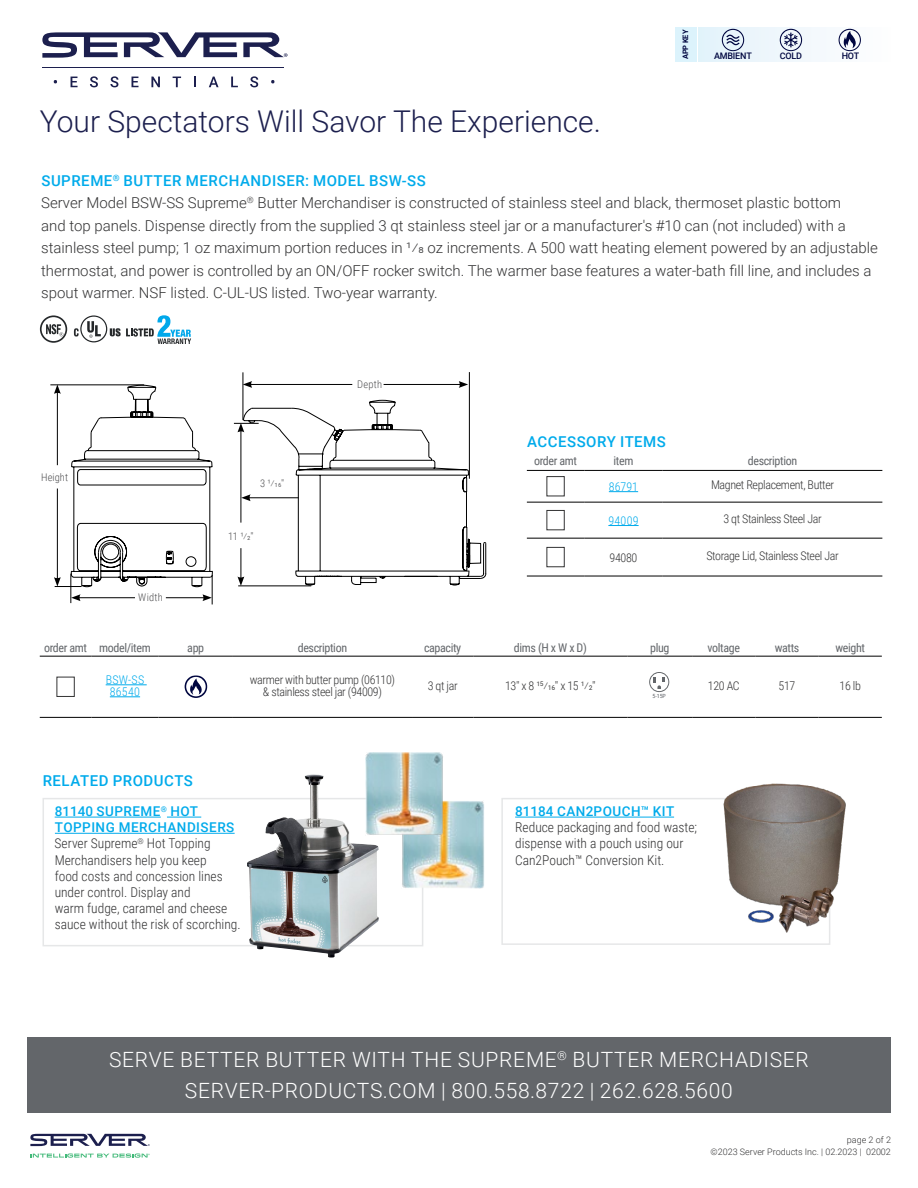
<style>
.page{position:relative;width:918px;height:1188px;background:#fff}
.page>*{position:absolute;margin:0;border:0;box-sizing:border-box;transform-origin:0 0}
.t1{font:300 30px "Roboto";color:#1c1f4e}
.t2{font:300 21px/30.3px "Roboto";letter-spacing:.035em;color:#fff;text-align:center}
.t3{font:300 15px/22.5px "Roboto";color:#333334}
.t4{font:500 15px "Roboto";letter-spacing:.035em;color:#00abeb}
.t5{font:300 13.5px/16.2px "Roboto Condensed";color:#333334}
.t6{font:500 13.5px/16.2px "Roboto";letter-spacing:.035em;color:#00abeb}
.t7{font:300 12px/12px "Roboto Condensed";letter-spacing:-.03em;color:#333334;text-align:center}
.t8{font:12px "Roboto Condensed";letter-spacing:-.03em;color:#63666a}
.t9{font:300 12px/12px "Roboto Condensed";letter-spacing:.02em;color:#00abeb;text-align:center}
.t10{font:300 10.5px "Roboto Condensed";letter-spacing:.02em;color:#505052}
.t11{font:300 9px/12px "Roboto";color:#333334;text-align:right}
.t12{font:500 9px "Roboto";letter-spacing:-.025em;color:#000640}
.t13{font:700 7.5px "Roboto";letter-spacing:-.02em;color:#000640}
.t14{font:5.7px "Roboto Condensed";color:#61646a;scale:1.05 1}
.s1{font-weight:500;color:#00abeb}
</style>
<div class="page">
<hr style="left:43px;top:67px;width:241px;height:1px;background:#1c1f4e">
<svg style="left:71px;top:77px;width:7px;height:10px"></svg>
<svg style="left:90px;top:76px;width:8px;height:11px"></svg>
<svg style="left:110px;top:76px;width:8px;height:11px"></svg>
<svg style="left:132px;top:77px;width:7px;height:10px"></svg>
<svg style="left:151px;top:77px;width:9px;height:10px"></svg>
<svg style="left:173px;top:77px;width:8px;height:10px"></svg>
<svg style="left:194px;top:77px;width:2px;height:10px"></svg>
<svg style="left:209px;top:77px;width:10px;height:10px"></svg>
<svg style="left:231px;top:77px;width:7px;height:10px"></svg>
<svg style="left:250px;top:76px;width:8px;height:11px"></svg>
<svg style="left:43px;top:32px;width:244px;height:26px"></svg>
<svg style="left:30px;top:1134px;width:120px;height:12px"></svg>
<svg style="left:30px;top:1153px;width:120px;height:5px"></svg>
<hr style="left:40px;top:656px;width:51px;height:1px;background:#000">
<hr style="left:91px;top:656px;width:68px;height:1px;background:#000">
<hr style="left:159px;top:656px;width:74px;height:1px;background:#000">
<hr style="left:233px;top:656px;width:179px;height:1px;background:#000">
<hr style="left:473px;top:656px;width:154px;height:1px;background:#000">
<hr style="left:627px;top:656px;width:65px;height:1px;background:#000">
<hr style="left:40px;top:717px;width:51px;height:1px;background:#000">
<hr style="left:91px;top:717px;width:68px;height:1px;background:#000">
<hr style="left:159px;top:717px;width:74px;height:1px;background:#000">
<hr style="left:233px;top:717px;width:179px;height:1px;background:#000">
<hr style="left:473px;top:717px;width:154px;height:1px;background:#000">
<hr style="left:627px;top:717px;width:65px;height:1px;background:#000">
<hr style="left:692px;top:656px;width:63px;height:1px;background:#000">
<hr style="left:755px;top:656px;width:64px;height:1px;background:#000">
<hr style="left:819px;top:656px;width:63px;height:1px;background:#000">
<hr style="left:692px;top:717px;width:63px;height:1px;background:#000">
<hr style="left:755px;top:717px;width:64px;height:1px;background:#000">
<hr style="left:819px;top:717px;width:63px;height:1px;background:#000">
<hr style="left:412px;top:656px;width:61px;height:1px;background:#000">
<hr style="left:412px;top:717px;width:61px;height:1px;background:#000">
<div style="left:57px;top:677px;width:18px;height:20px;border:1px solid #333334"></div>
<hr style="left:106px;top:685px;width:41px;height:1px;background:#00abeb">
<hr style="left:110px;top:697px;width:30px;height:1px;background:#00abeb">
<svg style="left:184px;top:675px;width:23px;height:23px"></svg>
<svg style="left:649px;top:672px;width:20px;height:20px"></svg>
<div style="left:27px;top:1037px;width:864px;height:76px;background:#63666a"></div>
<hr style="left:527px;top:470px;width:57px;height:1px;background:#000">
<hr style="left:584px;top:470px;width:79px;height:1px;background:#000">
<hr style="left:663px;top:470px;width:219px;height:1px;background:#000">
<hr style="left:527px;top:502px;width:57px;height:1px;background:#000">
<hr style="left:584px;top:502px;width:79px;height:1px;background:#000">
<hr style="left:663px;top:502px;width:219px;height:1px;background:#000">
<hr style="left:527px;top:538px;width:57px;height:1px;background:#000">
<hr style="left:584px;top:538px;width:79px;height:1px;background:#000">
<hr style="left:663px;top:538px;width:219px;height:1px;background:#000">
<hr style="left:527px;top:576px;width:57px;height:1px;background:#000">
<hr style="left:584px;top:576px;width:79px;height:1px;background:#000">
<hr style="left:663px;top:576px;width:219px;height:1px;background:#000">
<div style="left:547px;top:476px;width:18px;height:20px;border:1px solid #333334"></div>
<svg style="left:609px;top:491px;width:29px;height:1px"></svg>
<div style="left:547px;top:510px;width:18px;height:20px;border:1px solid #333334"></div>
<hr style="left:608px;top:525px;width:31px;height:1px;background:#00abeb">
<div style="left:547px;top:547px;width:18px;height:20px;border:1px solid #333334"></div>
<div style="left:699px;top:27px;width:192px;height:35px;background:linear-gradient(to right,#e3f2fa,#fefdfe)"></div>
<div style="left:675px;top:27px;width:21px;height:35px;background:#dcf3fc"></div>
<svg style="left:780px;top:29px;width:22px;height:22px"></svg>
<svg style="left:722px;top:29px;width:22px;height:22px"></svg>
<svg style="left:839px;top:29px;width:22px;height:22px"></svg>
<svg style="left:40px;top:315px;width:27px;height:28px"></svg>
<svg style="left:74px;top:315px;width:117px;height:29px"></svg>
<div style="left:43px;top:798px;width:380px;height:148px;border:2px solid #e6e7e8"></div>
<hr style="left:55px;top:817px;width:106px;height:1px;background:#00abeb">
<hr style="left:167px;top:817px;width:34px;height:1px;background:#00abeb">
<hr style="left:55px;top:833px;width:180px;height:1px;background:#00abeb">
<div style="left:501px;top:798px;width:329px;height:147px;border:2px solid #e6e7e8"></div>
<hr style="left:515px;top:817px;width:159px;height:1px;background:#00abeb">
<img style="left:709px;top:783px;width:137px;height:162px">
<img style="left:402px;top:800px;width:82px;height:89px">
<img style="left:247px;top:774px;width:132px;height:184px">
<img style="left:365px;top:752px;width:78px;height:84px">
<hr style="left:50px;top:385px;width:94px;height:1px;background:#000">
<svg style="left:54px;top:385px;width:159px;height:219px"></svg>
<hr style="left:243px;top:372px;width:1px;height:48px;background:#000">
<hr style="left:384px;top:384px;width:77px;height:1px;background:#000">
<svg style="left:459px;top:381px;width:9px;height:7px"></svg>
<hr style="left:250px;top:384px;width:102px;height:1px;background:#000">
<svg style="left:243px;top:381px;width:9px;height:7px"></svg>
<hr style="left:469px;top:372px;width:1px;height:107px;background:#000">
<hr style="left:241px;top:430px;width:1px;height:93px;background:#000">
<svg style="left:234px;top:423px;width:9px;height:9px"></svg>
<hr style="left:241px;top:548px;width:1px;height:31px;background:#000">
<svg style="left:238px;top:576px;width:5px;height:10px"></svg>
<hr style="left:238px;top:586px;width:73px;height:1px;background:#000">
<svg style="left:243px;top:400px;width:244px;height:186px"></svg>
<h1 class="t1" style="left:40px;top:100px;width:563px">Your Spectators Will Savor The Experience.</h1>
<p class="t13" style="left:680px;top:59px;width:31px;rotate:-90deg">APP KEY</p>
<p class="t12" style="left:714px;top:49px;width:39px">AMBIENT</p>
<p class="t12" style="left:780px;top:49px;width:24px">COLD</p>
<p class="t12" style="left:842px;top:49px;width:19px">HOT</p>
<p class="t3" style="left:41px;top:169px;width:838px"><span class="s1">SUPREME</span><sup>®</sup> <span class="s1">BUTTER MERCHANDISER: MODEL BSW-SS<br></span>Server Model BSW-SS Supreme<sup>®</sup> Butter Merchandiser is constructed of stainless steel and black, thermoset plastic bottom<br>and top panels. Dispense directly from the supplied 3 qt stainless steel jar or a manufacturer's #10 can (not included) with a stainless steel pump; 1 oz maximum portion reduces in 1/8 oz increments. A 500 watt heating element powered by an adjustable thermostat, and power is controlled by an ON/OFF rocker switch. The warmer base features a water-bath fill line, and includes a spout warmer. NSF listed. C-UL-US listed. Two-year warranty.</p>
<p class="t10" style="left:41px;top:469px;width:28px">Height</p>
<p class="t10" style="left:138px;top:590px;width:26px">Width</p>
<p class="t10" style="left:260px;top:476px;width:26px">3 1/16"</p>
<p class="t10" style="left:228px;top:529px;width:27px">11 1/2"</p>
<p class="t10" style="left:357px;top:377px;width:26px">Depth</p>
<p class="t4" style="left:527px;top:431px;width:140px">ACCESSORY ITEMS</p>
<p class="t8" style="left:534px;top:452px;width:44px">order amt</p>
<p class="t8" style="left:614px;top:452px;width:21px">item</p>
<p class="t8" style="left:748px;top:452px;width:51px">description</p>
<p class="t9" style="left:609px;top:480px;width:31px">86791</p>
<p class="t7" style="left:711px;top:478px;width:125px">Magnet Replacement, Butter</p>
<p class="t9" style="left:608px;top:514px;width:32px">94009</p>
<p class="t7" style="left:723px;top:512px;width:100px">3 qt Stainless Steel Jar</p>
<p class="t7" style="left:610px;top:551px;width:29px">94080</p>
<p class="t7" style="left:706px;top:549px;width:134px">Storage Lid, Stainless Steel Jar</p>
<p class="t8" style="left:44px;top:639px;width:108px">order amt model/item</p>
<p class="t8" style="left:187px;top:639px;width:18px">app</p>
<p class="t8" style="left:298px;top:639px;width:51px">description</p>
<p class="t8" style="left:424px;top:639px;width:39px">capacity</p>
<p class="t8" style="left:514px;top:639px;width:75px">dims (H x W x D)</p>
<p class="t8" style="left:650px;top:639px;width:21px">plug</p>
<p class="t8" style="left:708px;top:639px;width:34px">voltage</p>
<p class="t8" style="left:775px;top:639px;width:26px">watts</p>
<p class="t8" style="left:835px;top:639px;width:31px">weight</p>
<p class="t9" style="left:106px;top:673px;width:40px">BSW-SS<br>86540</p>
<p class="t7" style="left:250px;top:673px;width:147px">warmer with butter pump (06110) &amp; stainless steel jar (94009)</p>
<p class="t7" style="left:428px;top:679px;width:31px">3 qt jar</p>
<p class="t7" style="left:505px;top:679px;width:92px">13" x 8 15/16" x 15 1/2"</p>
<p class="t7" style="left:708px;top:679px;width:33px">120 AC</p>
<p class="t7" style="left:779px;top:679px;width:18px">517</p>
<p class="t7" style="left:840px;top:679px;width:23px">16 lb</p>
<p class="t14" style="left:653px;top:692px;width:14px">5-15P</p>
<p class="t4" style="left:43px;top:770px;width:152px">RELATED PRODUCTS</p>
<p class="t6" style="left:55px;top:803px;width:181px">81140 SUPREME<sup>®</sup> HOT<br>TOPPING MERCHANDISERS</p>
<p class="t5" style="left:55px;top:835px;width:187px">Server Supreme<sup>®</sup> Hot Topping<br>Merchandisers help you keep<br>food costs and concession lines under control. Display and<br>warm fudge, caramel and cheese sauce without the risk of scorching.</p>
<p class="t6" style="left:515px;top:803px;width:161px">81184 CAN2POUCH™ KIT</p>
<p class="t5" style="left:515px;top:819px;width:183px">Reduce packaging and food waste; dispense with a pouch using our<br>Can2Pouch™ Conversion Kit.</p>
<h2 class="t2" style="left:109px;top:1044px;width:701px">SERVE BETTER BUTTER WITH THE SUPREME<sup>®</sup> BUTTER MERCHADISER<br>SERVER-PRODUCTS.COM | 800.558.8722 | 262.628.5600</h2>
<p class="t11" style="left:711px;top:1133px;width:182px">page 2 of 2<br>©2023 Server Products Inc. | 02.2023 | 02002</p>
</div>
